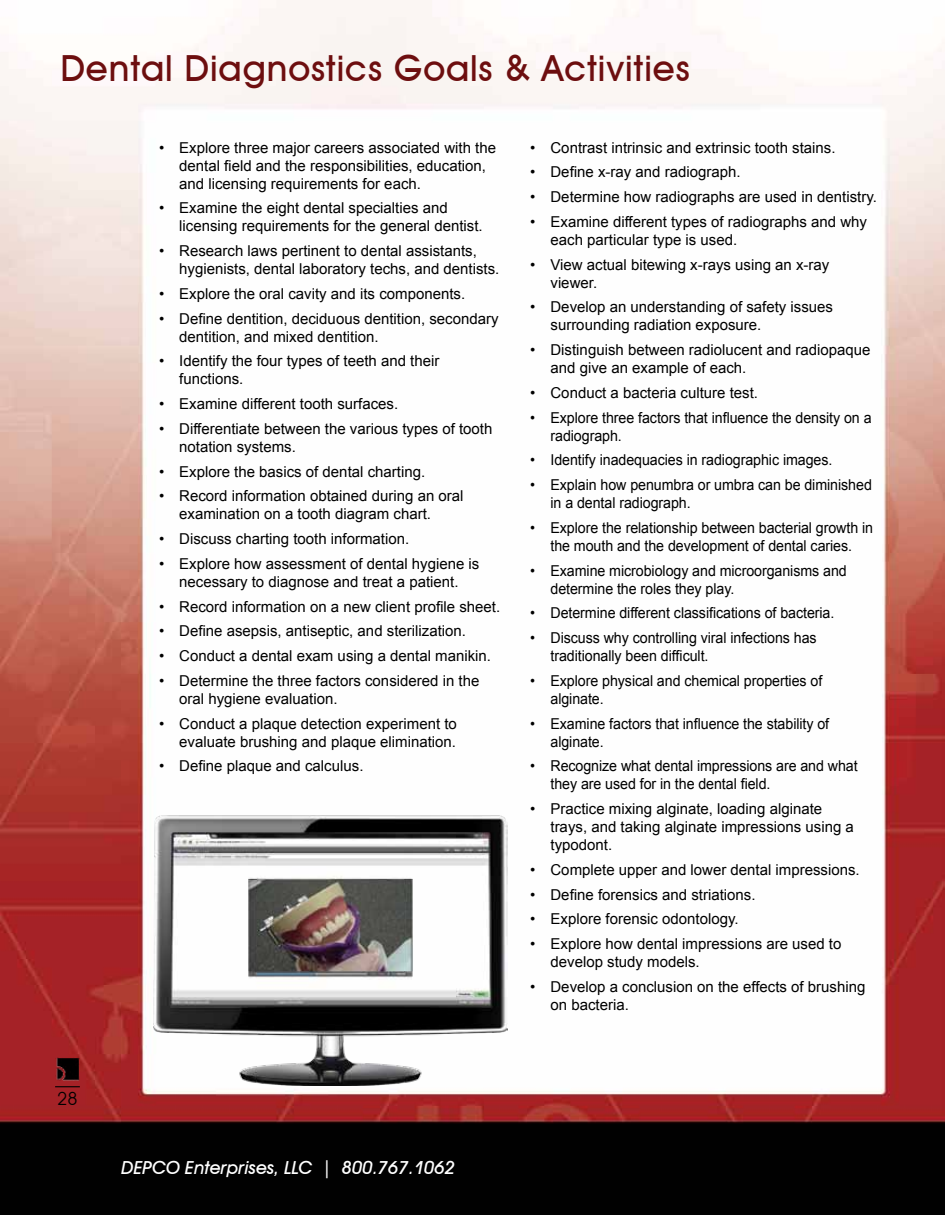
<style>
.page{position:relative;width:945px;height:1215px;background:#fff}
.page>*{position:absolute;margin:0;border:0;box-sizing:border-box;transform-origin:0 0}
.t1{font:500 36px "Avant Garde IT Cby BT";letter-spacing:.025em;color:#6d0e0f}
.t2{font:italic 500 18px "Avant Garde IT Cby BT";color:#fff}
.t3{font:18px "Avant Garde IT Cby BT";color:#000}
.t4{font:15px/18px "Arial";color:#000}
.t5{font:15px/18px "Arial";color:#000;scale:.95 1}
</style>
<div class="page">
<img style="left:0;top:0;width:945px;height:1215px">
<img style="left:56px;top:1058px;width:23px;height:22px">
<svg style="left:55px;top:1086px;width:25px;height:1px"></svg>
<img style="left:154px;top:816px;width:354px;height:269px">
<h1 class="t1" style="left:61px;top:47px;width:630px">Dental Diagnostics Goals &amp; Activities</h1>
<p class="t3" style="left:57px;top:1087px;width:22px">28</p>
<p class="t4" style="left:179px;top:139px;width:318px;text-indent:-20px">• Explore three major careers associated with the dental field and the responsibilities, education, and licensing requirements for each.</p>
<p class="t4" style="left:179px;top:199px;width:305px;text-indent:-20px">• Examine the eight dental specialties and licensing requirements for the general dentist.</p>
<p class="t4" style="left:179px;top:242px;width:322px;text-indent:-20px">• Research laws pertinent to dental assistants, hygienists, dental laboratory techs, and dentists.</p>
<p class="t4" style="left:159px;top:285px;width:308px">• Explore the oral cavity and its components.</p>
<p class="t4" style="left:179px;top:310px;width:321px;text-indent:-20px">• Define dentition, deciduous dentition, secondary dentition, and mixed dentition.</p>
<p class="t4" style="left:179px;top:352px;width:262px;text-indent:-20px">• Identify the four types of teeth and their functions.</p>
<p class="t4" style="left:159px;top:395px;width:241px">• Examine different tooth surfaces.</p>
<p class="t4" style="left:179px;top:420px;width:315px;text-indent:-20px">• Differentiate between the various types of tooth notation systems.</p>
<p class="t4" style="left:159px;top:463px;width:268px">• Explore the basics of dental charting.</p>
<p class="t4" style="left:179px;top:487px;width:286px;text-indent:-20px">• Record information obtained during an oral examination on a tooth diagram chart.</p>
<p class="t4" style="left:159px;top:530px;width:252px">• Discuss charting tooth information.</p>
<p class="t4" style="left:159px;top:555px;width:322px;text-align:center">• Explore how assessment of dental hygiene is necessary to diagnose and treat a patient.</p>
<p class="t4" style="left:159px;top:598px;width:343px">• Record information on a new client profile sheet.</p>
<p class="t4" style="left:159px;top:622px;width:309px">• Define asepsis, antiseptic, and sterilization.</p>
<p class="t4" style="left:159px;top:647px;width:334px">• Conduct a dental exam using a dental manikin.</p>
<p class="t4" style="left:179px;top:672px;width:302px;text-indent:-20px">• Determine the three factors considered in the oral hygiene evaluation.</p>
<p class="t4" style="left:159px;top:715px;width:299px;text-align:right">• Conduct a plaque detection experiment to evaluate brushing and plaque elimination.</p>
<p class="t4" style="left:159px;top:757px;width:206px">• Define plaque and calculus.</p>
<p class="t4" style="left:530px;top:139px;width:307px">• Contrast intrinsic and extrinsic tooth stains.</p>
<p class="t4" style="left:530px;top:163px;width:212px">• Define x-ray and radiograph.</p>
<p class="t4" style="left:530px;top:188px;width:348px">• Determine how radiographs are used in dentistry.</p>
<p class="t4" style="left:550px;top:213px;width:318px;text-indent:-20px">• Examine different types of radiographs and why each particular type is used.</p>
<p class="t4" style="left:550px;top:256px;width:280px;text-indent:-20px">• View actual bitewing x-rays using an x-ray viewer.</p>
<p class="t4" style="left:550px;top:298px;width:284px;text-indent:-20px">• Develop an understanding of safety issues surrounding radiation exposure.</p>
<p class="t4" style="left:550px;top:341px;width:322px;text-indent:-20px">• Distinguish between radiolucent and radiopaque and give an example of each.</p>
<p class="t4" style="left:530px;top:384px;width:229px">• Conduct a bacteria culture test.</p>
<p class="t5" style="left:550px;top:409px;width:340px;text-indent:-20px">• Explore three factors that influence the density on a radiograph.</p>
<p class="t5" style="left:530px;top:451px;width:320px">• Identify inadequacies in radiographic images.</p>
<p class="t5" style="left:550px;top:476px;width:340px;text-indent:-20px">• Explain how penumbra or umbra can be diminished in a dental radiograph.</p>
<p class="t5" style="left:530px;top:519px;width:362px;text-align:center">• Explore the relationship between bacterial growth in the mouth and the development of dental caries.</p>
<p class="t5" style="left:550px;top:562px;width:313px;text-indent:-20px">• Examine microbiology and microorganisms and determine the roles they play.</p>
<p class="t5" style="left:530px;top:604px;width:322px">• Determine different classifications of bacteria.</p>
<p class="t5" style="left:550px;top:629px;width:282px;text-indent:-20px">• Discuss why controlling viral infections has traditionally been difficult.</p>
<p class="t5" style="left:550px;top:672px;width:288px;text-indent:-20px">• Explore physical and chemical properties of alginate.</p>
<p class="t5" style="left:550px;top:715px;width:295px;text-indent:-20px">• Examine factors that influence the stability of alginate.</p>
<p class="t5" style="left:550px;top:757px;width:325px;text-indent:-20px">• Recognize what dental impressions are and what they are used for in the dental field.</p>
<p class="t4" style="left:550px;top:800px;width:305px;text-indent:-20px">• Practice mixing alginate, loading alginate trays, and taking alginate impressions using a typodont.</p>
<p class="t4" style="left:530px;top:861px;width:331px">• Complete upper and lower dental impressions.</p>
<p class="t4" style="left:530px;top:886px;width:227px">• Define forensics and striations.</p>
<p class="t4" style="left:530px;top:910px;width:210px">• Explore forensic odontology.</p>
<p class="t4" style="left:550px;top:935px;width:292px;text-indent:-20px">• Explore how dental impressions are used to develop study models.</p>
<p class="t4" style="left:550px;top:978px;width:316px;text-indent:-20px">• Develop a conclusion on the effects of brushing on bacteria.</p>
<p class="t2" style="left:122px;top:1156px;width:335px">DEPCO Enterprises, LLC | 800.767.1062</p>
</div>
